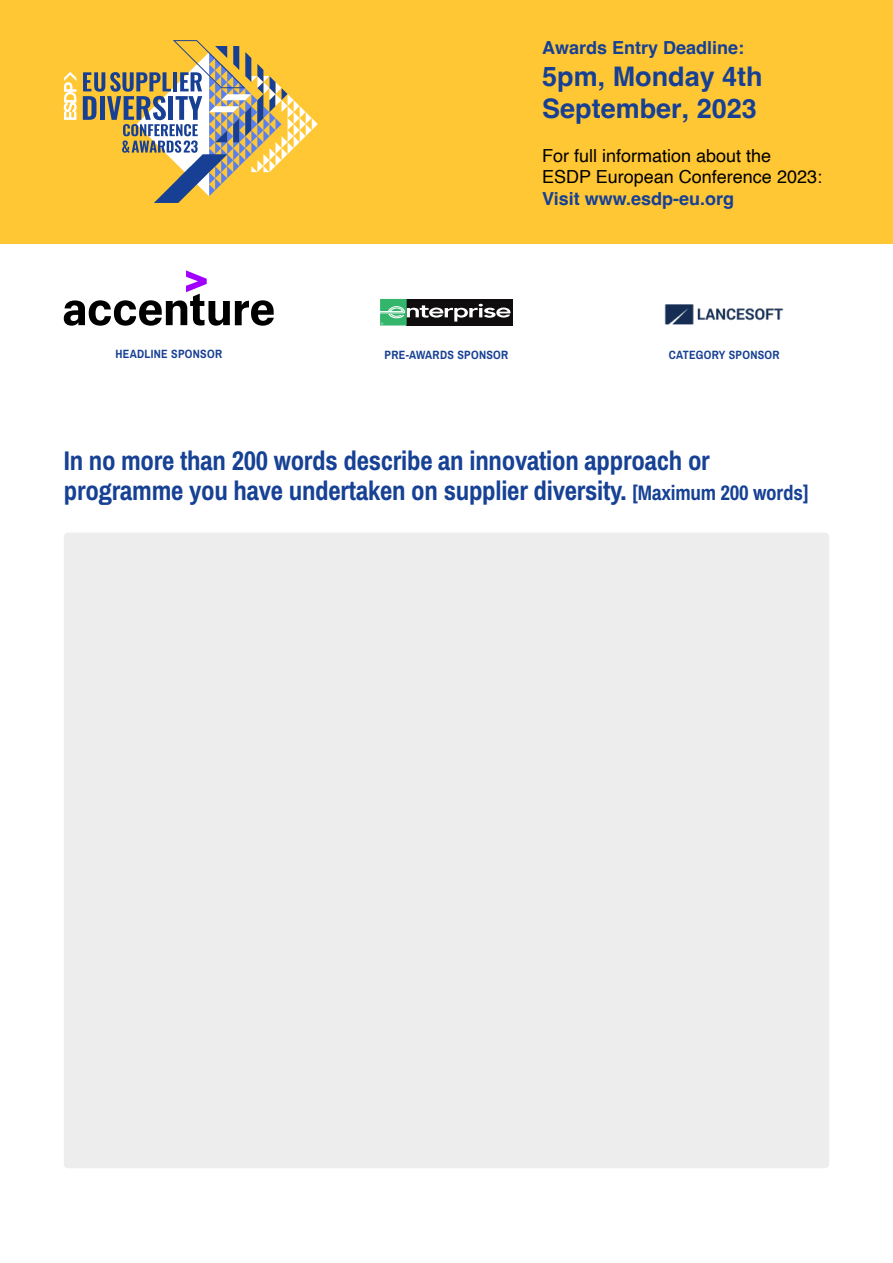
<style>
.page{position:relative;width:893px;height:1263px;background:#fff}
.page>*{position:absolute;margin:0;border:0;box-sizing:border-box;transform-origin:0 0}
.t1{font:700 27px/30px "Archivo Narrow";letter-spacing:-.01em;color:#164194}
.t2{font:700 27px/32.4px "Helvetica";color:#174094}
.t3{font:18px/21.6px "Helvetica";color:#000}
.t4{font:700 18px "Helvetica";color:#174094}
.t5{font:700 12px "Archivo Narrow";letter-spacing:.025em;color:#174094}
.s1{font-size:21px}
</style>
<div class="page">
<div style="left:0;top:0;width:893px;height:243px;background:#ffc733"></div>
<svg style="left:64px;top:72px;width:13px;height:48px"></svg>
<svg style="left:83px;top:40px;width:235px;height:163px"></svg>
<div style="left:64px;top:533px;width:765px;height:635px;background:#ededed;border-radius:4px"></div>
<svg style="left:64px;top:270px;width:210px;height:56px"></svg>
<svg style="left:380px;top:299px;width:133px;height:27px"></svg>
<img style="left:664px;top:304px;width:120px;height:21px">
<p class="t4" style="left:542px;top:36px;width:204px">Awards Entry Deadline:</p>
<p class="t2" style="left:542px;top:63px;width:222px">5pm, Monday 4th<br>September, 2023</p>
<p class="t3" style="left:542px;top:145px;width:281px">For full information about the<br>ESDP European Conference 2023:</p>
<p class="t4" style="left:542px;top:188px;width:194px">Visit www.esdp-eu.org</p>
<p class="t5" style="left:115px;top:346px;width:108px">HEADLINE SPONSOR</p>
<p class="t5" style="left:385px;top:346px;width:125px">PRE-AWARDS SPONSOR</p>
<p class="t5" style="left:669px;top:346px;width:112px">CATEGORY SPONSOR</p>
<p class="t1" style="left:64px;top:445px;width:746px">In no more than 200 words describe an innovation approach or programme you have undertaken on supplier diversity. <span class="s1">[Maximum 200 words]</span></p>
</div>
